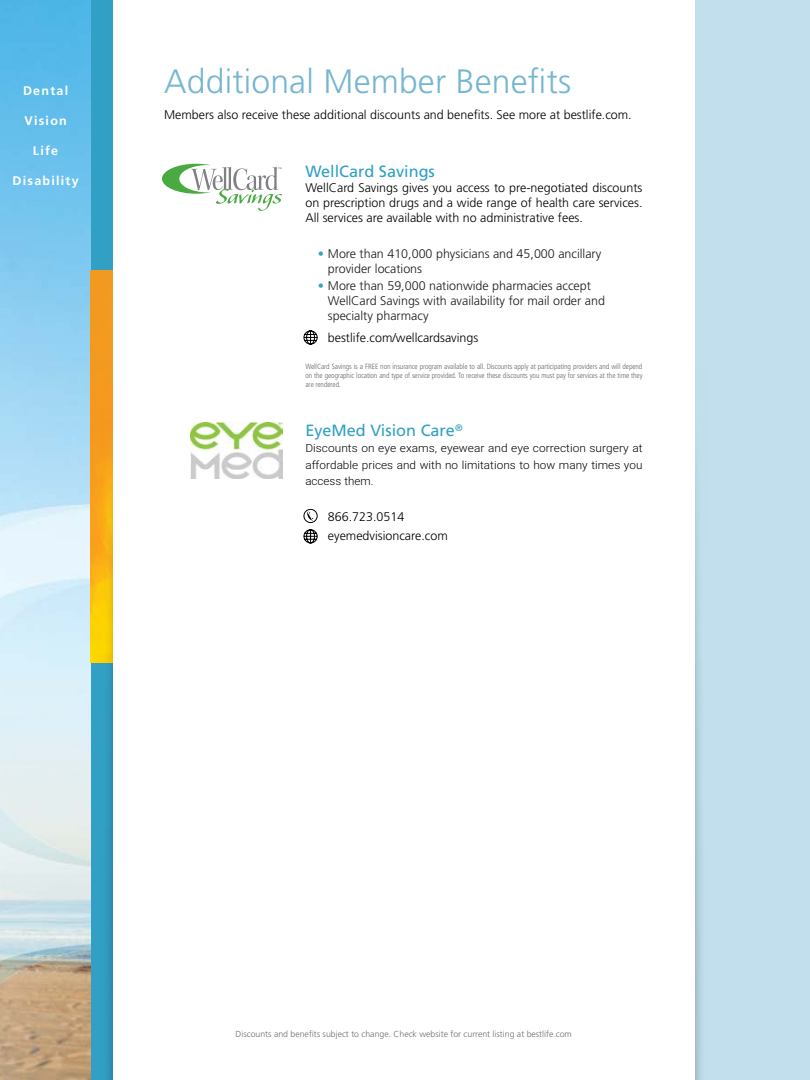
<style>
.page{position:relative;width:810px;height:1080px;background:#fff}
.page>*{position:absolute;margin:0;border:0;box-sizing:border-box;transform-origin:0 0}
.t1{font:300 33.75px "Frutiger";letter-spacing:.005em;color:#76b6d1}
.t2{font:16.25px "Frutiger";color:#31a0c4}
.t3{font:300 12.5px/15px "Frutiger";color:#000;text-align:justify}
.t4{font:300 12.5px/15px "Frutiger";color:#1c1c1c}
.t5{font:700 12.5px "Frutiger";letter-spacing:.1em;color:#fff}
.t6{font:300 11.25px/16.2px "Roboto";color:#000;text-align:justify;scale:1.06 1}
.t7{font:300 8.75px "Frutiger";color:#6d6e71}
.t8{font:300 condensed 7.5px/9px "Frutiger";letter-spacing:-.01em;color:#636466;text-align:justify}
.s1{color:#3ba2c5}
</style>
<div class="page">
<div style="left:565px;top:0;width:245px;height:1080px;background:#c1dfec"></div>
<img style="left:0;top:0;width:91px;height:1080px">
<div style="left:91px;top:0;width:22px;height:1080px;background:#31a0c4"></div>
<img style="left:91px;top:270px;width:22px;height:392px">
<img style="left:101px;top:409px;width:12px;height:671px">
<img style="left:695px;top:475px;width:6px;height:605px">
<div style="left:114px;top:0;width:581px;height:1080px;background:#fff"></div>
<img style="left:190px;top:422px;width:92px;height:57px">
<svg style="left:162px;top:164px;width:120px;height:47px"></svg>
<div style="left:304px;top:509px;width:13px;height:14px;border:1px solid #000;border-radius:50%"></div>
<svg style="left:307px;top:511px;width:7px;height:10px"></svg>
<svg style="left:304px;top:331px;width:13px;height:13px"></svg>
<svg style="left:304px;top:530px;width:13px;height:13px"></svg>
<p class="t5" style="left:23px;top:83px;width:47px">Dental</p>
<p class="t5" style="left:24px;top:113px;width:44px">Vision</p>
<p class="t5" style="left:33px;top:143px;width:27px">Life</p>
<p class="t5" style="left:13px;top:173px;width:68px">Disability</p>
<h1 class="t1" style="left:164px;top:62px;width:409px">Additional Member Benefits</h1>
<p class="t3" style="left:164px;top:107px;width:469px">Members also receive these additional discounts and benefits. See more at bestlife.com.</p>
<h2 class="t2" style="left:305px;top:162px;width:131px">WellCard Savings</h2>
<p class="t3" style="left:305px;top:181px;width:339px">WellCard Savings gives you access to pre-negotiated discounts on prescription drugs and a wide range of health care services.<br>All services are available with no administrative fees.</p>
<p class="t4" style="left:328px;top:246px;width:275px;text-indent:-10px"><span class="s1">•</span> More than 410,000 physicians and 45,000 ancillary provider locations</p>
<p class="t4" style="left:328px;top:279px;width:279px;text-indent:-10px"><span class="s1">•</span> More than 59,000 nationwide pharmacies accept<br>WellCard Savings with availability for mail order and specialty pharmacy</p>
<p class="t3" style="left:328px;top:331px;width:152px">bestlife.com/wellcardsavings</p>
<p class="t8" style="left:305px;top:362px;width:339px">WellCard Savings is a FREE non insurance program available to all. Discounts apply at participating providers and will depend on the geographic location and type of service provided. To receive these discounts you must pay for services at the time they are rendered.</p>
<h2 class="t2" style="left:305px;top:421px;width:159px">EyeMed Vision Care<sup>®</sup></h2>
<p class="t6" style="left:305px;top:440px;width:320px">Discounts on eye exams, eyewear and eye correction surgery at affordable prices and with no limitations to how many times you access them.</p>
<p class="t3" style="left:328px;top:507px;width:121px;line-height:19.5px">866.723.0514 eyemedvisioncare.com</p>
<p class="t7" style="left:236px;top:1029px;width:338px">Discounts and benefits subject to change. Check website for current listing at bestlife.com</p>
</div>
